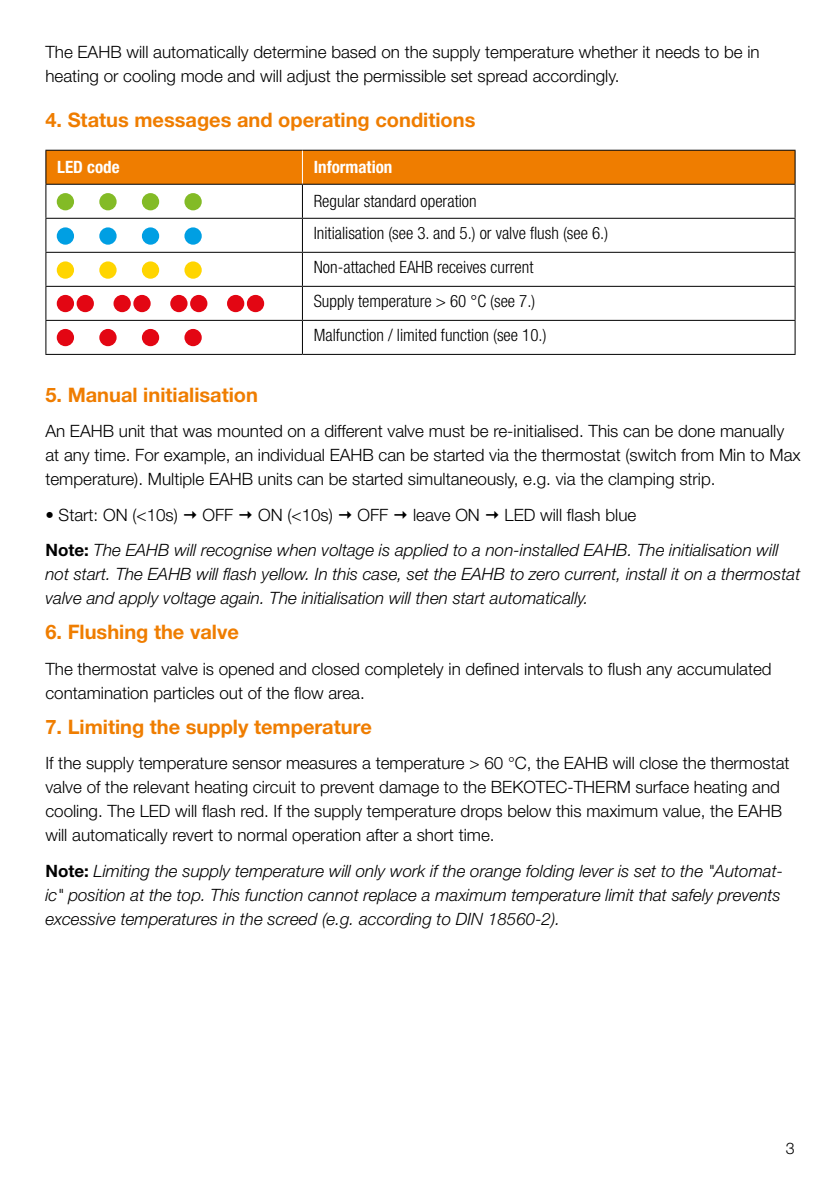
<style>
.page{position:relative;width:840px;height:1191px;background:#fff}
.page>*{position:absolute;margin:0;border:0;box-sizing:border-box;transform-origin:0 0}
.Fließ_Titelseite{font:700 20px "Helvetica Neue LT Pro";color:#ef7d00}
.Fließ_Titelseite-2{font:300 17px/24px "Helvetica Neue LT Pro";color:#000}
.Fließ_Titelseite-3{font:italic 300 17px/24px "Helvetica Neue LT Pro";color:#000}
.Fließ_Titelseite-4{font:300 condensed 17px "Helvetica Neue LT Pro";color:#000}
.Fließ_Titelseite-5{font:700 condensed 17px "Helvetica Neue LT Pro";color:#fff}
.t1{font:300 16px "Helvetica Neue LT Pro";color:#000}
.s1{font-weight:700;font-style:normal}
</style>
<div class="page">
<div style="left:46px;top:151px;width:748px;height:33px;background:#ef7d00"></div>
<svg style="left:46px;top:185px;width:748px;height:169px"></svg>
<hr style="left:45px;top:150px;width:257px;height:1px;background:#000">
<hr style="left:45px;top:151px;width:1px;height:33px;background:#000">
<hr style="left:302px;top:150px;width:493px;height:1px;background:#000">
<hr style="left:794px;top:151px;width:1px;height:33px;background:#000">
<hr style="left:45px;top:185px;width:1px;height:33px;background:#000">
<hr style="left:794px;top:185px;width:1px;height:33px;background:#000">
<hr style="left:45px;top:219px;width:1px;height:33px;background:#000">
<hr style="left:794px;top:219px;width:1px;height:33px;background:#000">
<hr style="left:45px;top:253px;width:1px;height:33px;background:#000">
<hr style="left:794px;top:253px;width:1px;height:33px;background:#000">
<hr style="left:45px;top:287px;width:1px;height:33px;background:#000">
<hr style="left:794px;top:287px;width:1px;height:33px;background:#000">
<hr style="left:45px;top:321px;width:1px;height:33px;background:#000">
<hr style="left:794px;top:321px;width:1px;height:33px;background:#000">
<hr style="left:45px;top:354px;width:257px;height:1px;background:#000">
<hr style="left:302px;top:354px;width:493px;height:1px;background:#000">
<hr style="left:302px;top:151px;width:1px;height:33px;background:#fff">
<hr style="left:302px;top:185px;width:1px;height:33px;background:#000">
<hr style="left:45px;top:218px;width:257px;height:1px;background:#000">
<hr style="left:302px;top:218px;width:493px;height:1px;background:#000">
<hr style="left:302px;top:219px;width:1px;height:33px;background:#000">
<hr style="left:45px;top:252px;width:257px;height:1px;background:#000">
<hr style="left:302px;top:252px;width:493px;height:1px;background:#000">
<hr style="left:302px;top:253px;width:1px;height:33px;background:#000">
<hr style="left:45px;top:286px;width:257px;height:1px;background:#000">
<hr style="left:302px;top:286px;width:493px;height:1px;background:#000">
<hr style="left:302px;top:287px;width:1px;height:33px;background:#000">
<hr style="left:45px;top:320px;width:257px;height:1px;background:#000">
<hr style="left:302px;top:320px;width:493px;height:1px;background:#000">
<hr style="left:302px;top:321px;width:1px;height:33px;background:#000">
<hr style="left:45px;top:184px;width:257px;height:1px;background:#000">
<hr style="left:302px;top:184px;width:493px;height:1px;background:#000">
<div style="left:57px;top:193px;width:17px;height:17px;background:#83bb26;border-radius:50%"></div>
<div style="left:57px;top:227px;width:17px;height:18px;background:#009fe3;border-radius:50%"></div>
<div style="left:57px;top:261px;width:17px;height:18px;background:#ffd500;border-radius:50%"></div>
<div style="left:57px;top:295px;width:17px;height:17px;background:#e30613;border-radius:50%"></div>
<div style="left:77px;top:295px;width:17px;height:17px;background:#e30613;border-radius:50%"></div>
<div style="left:57px;top:329px;width:17px;height:17px;background:#e30613;border-radius:50%"></div>
<div style="left:99px;top:193px;width:17px;height:17px;background:#83bb26;border-radius:50%"></div>
<div style="left:99px;top:227px;width:17px;height:18px;background:#009fe3;border-radius:50%"></div>
<div style="left:99px;top:261px;width:17px;height:18px;background:#ffd500;border-radius:50%"></div>
<div style="left:113px;top:295px;width:18px;height:17px;background:#e30613;border-radius:50%"></div>
<div style="left:133px;top:295px;width:18px;height:17px;background:#e30613;border-radius:50%"></div>
<div style="left:99px;top:329px;width:17px;height:17px;background:#e30613;border-radius:50%"></div>
<div style="left:142px;top:193px;width:17px;height:17px;background:#83bb26;border-radius:50%"></div>
<div style="left:142px;top:227px;width:17px;height:18px;background:#009fe3;border-radius:50%"></div>
<div style="left:142px;top:261px;width:17px;height:18px;background:#ffd500;border-radius:50%"></div>
<div style="left:170px;top:295px;width:17px;height:17px;background:#e30613;border-radius:50%"></div>
<div style="left:190px;top:295px;width:17px;height:17px;background:#e30613;border-radius:50%"></div>
<div style="left:142px;top:329px;width:17px;height:17px;background:#e30613;border-radius:50%"></div>
<div style="left:184px;top:193px;width:18px;height:17px;background:#83bb26;border-radius:50%"></div>
<div style="left:184px;top:227px;width:18px;height:18px;background:#009fe3;border-radius:50%"></div>
<div style="left:184px;top:261px;width:18px;height:18px;background:#ffd500;border-radius:50%"></div>
<div style="left:227px;top:295px;width:17px;height:17px;background:#e30613;border-radius:50%"></div>
<div style="left:247px;top:295px;width:17px;height:17px;background:#e30613;border-radius:50%"></div>
<div style="left:184px;top:329px;width:18px;height:17px;background:#e30613;border-radius:50%"></div>
<p class="Fließ_Titelseite-2" style="left:45px;top:39px;width:715px">The EAHB will automatically determine based on the supply temperature whether it needs to be in heating or cooling mode and will adjust the permissible set spread accordingly.</p>
<p class="Fließ_Titelseite" style="left:45px;top:107px;width:431px">4. Status messages and operating conditions</p>
<p class="Fließ_Titelseite-5" style="left:57px;top:157px;width:64px">LED code</p>
<p class="Fließ_Titelseite-5" style="left:313px;top:157px;width:80px">Information</p>
<p class="Fließ_Titelseite-4" style="left:313px;top:192px;width:164px">Regular standard operation</p>
<p class="Fließ_Titelseite-4" style="left:313px;top:223px;width:296px">Initialisation (see 3. and 5.) or valve flush (see 6.)</p>
<p class="Fließ_Titelseite-4" style="left:313px;top:257px;width:221px">Non-attached EAHB receives current</p>
<p class="Fließ_Titelseite-4" style="left:313px;top:291px;width:223px">Supply temperature &gt; 60 °C (see 7.)</p>
<p class="Fließ_Titelseite-4" style="left:313px;top:325px;width:234px">Malfunction / limited function (see 10.)</p>
<p class="Fließ_Titelseite" style="left:45px;top:382px;width:214px">5. Manual initialisation</p>
<p class="Fließ_Titelseite-2" style="left:45px;top:419px;width:756px">An EAHB unit that was mounted on a different valve must be re-initialised. This can be done manually at any time. For example, an individual EAHB can be started via the thermostat (switch from Min to Max temperature). Multiple EAHB units can be started simultaneously, e.g. via the clamping strip.</p>
<p class="Fließ_Titelseite-2" style="left:45px;top:502px;width:134px">• Start: ON (&lt;10s)</p>
<p class="Fließ_Titelseite-2" style="left:202px;top:502px;width:32px">OFF</p>
<p class="Fließ_Titelseite-2" style="left:258px;top:502px;width:76px">ON (&lt;10s)</p>
<p class="Fließ_Titelseite-2" style="left:357px;top:502px;width:32px">OFF</p>
<p class="Fließ_Titelseite-2" style="left:413px;top:502px;width:68px">leave ON</p>
<p class="Fließ_Titelseite-2" style="left:504px;top:502px;width:133px">LED will flash blue</p>
<p class="Fließ_Titelseite-3" style="left:45px;top:538px;width:756px"><span class="s1">Note:</span> The EAHB will recognise when voltage is applied to a non-installed EAHB. The initialisation will not start. The EAHB will flash yellow. In this case, set the EAHB to zero current, install it on a thermostat valve and apply voltage again. The initialisation will then start automatically.</p>
<p class="Fließ_Titelseite" style="left:45px;top:620px;width:195px">6. Flushing the valve</p>
<p class="Fließ_Titelseite-2" style="left:45px;top:656px;width:727px">The thermostat valve is opened and closed completely in defined intervals to flush any accumulated contamination particles out of the flow area.</p>
<p class="Fließ_Titelseite" style="left:45px;top:714px;width:328px">7. Limiting the supply temperature</p>
<p class="Fließ_Titelseite-2" style="left:45px;top:751px;width:745px">If the supply temperature sensor measures a temperature &gt; 60 °C, the EAHB will close the thermostat valve of the relevant heating circuit to prevent damage to the BEKOTEC-THERM surface heating and cooling. The LED will flash red. If the supply temperature drops below this maximum value, the EAHB will automatically revert to normal operation after a short time.</p>
<p class="Fließ_Titelseite-3" style="left:45px;top:858px;width:738px"><span class="s1">Note:</span> Limiting the supply temperature will only work if the orange folding lever is set to the "Automat&shy;ic" position at the top. This function cannot replace a maximum temperature limit that safely prevents excessive temperatures in the screed (e.g. according to DIN 18560-2).</p>
<p class="t1" style="left:785px;top:1138px;width:10px">3</p>
</div>
